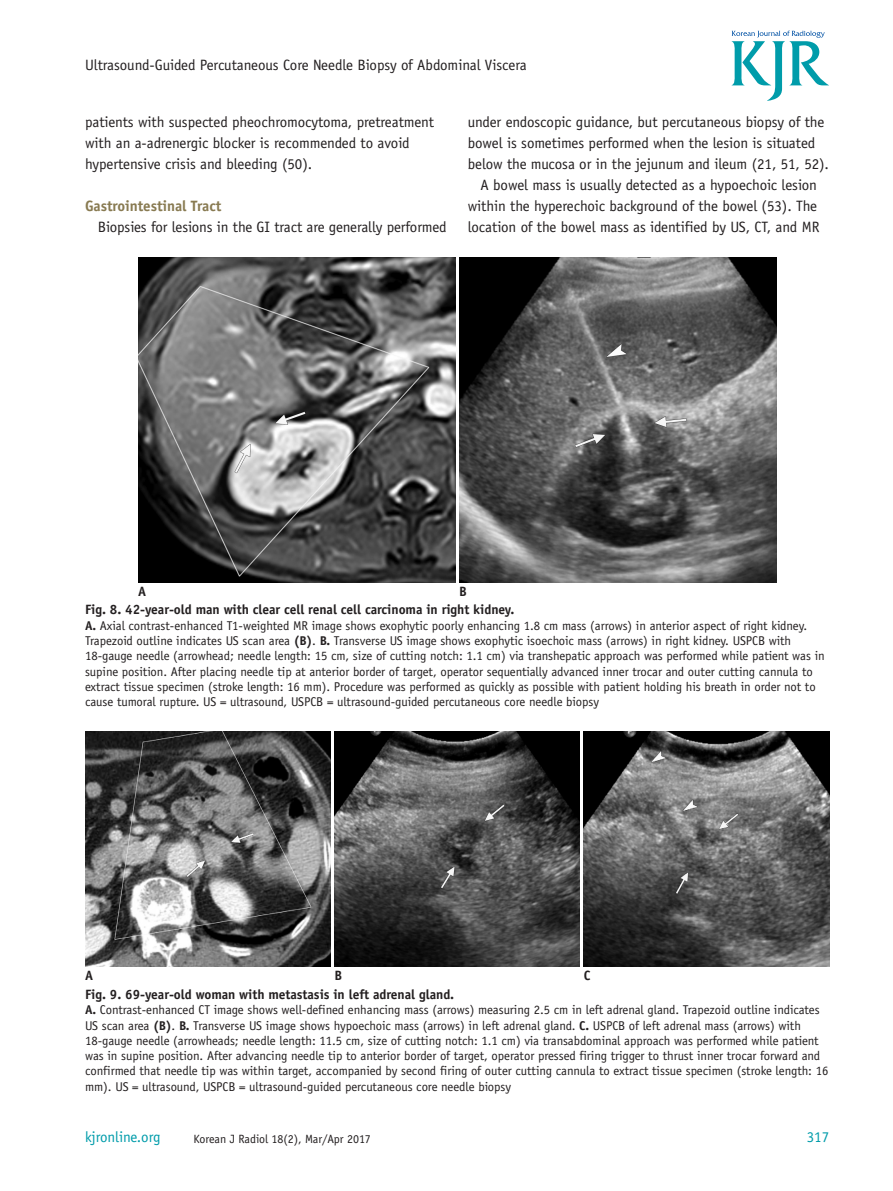
<style>
.page{position:relative;width:893px;height:1191px;background:#fff}
.page>*{position:absolute;margin:0;border:0;box-sizing:border-box;transform-origin:0 0}
.본문{font:15px/21px "Officina Sans Std";letter-spacing:-.005em;color:#231f20}
._1_제목{font:700 15px "Officina Sans Std";letter-spacing:-.005em;color:#887a51}
.t1{font:15px "Officina Sans Std";letter-spacing:-.005em;color:#009caa}
.그림제목{font:700 13.5px "Officina Sans Std";letter-spacing:-.005em;color:#231f20}
.그림제목1{font:12.75px/15.3px "Officina Sans Std";letter-spacing:-.005em;color:#231f20}
.t2{font:12px "Officina Sans Std";letter-spacing:-.005em;color:#231f20}
.s1{font-weight:700}
</style>
<div class="page">
<svg style="left:732px;top:31px;width:97px;height:70px"></svg>
<img style="left:138px;top:258px;width:317px;height:324px">
<img style="left:459px;top:258px;width:317px;height:324px">
<img style="left:85px;top:731px;width:245px;height:235px">
<img style="left:334px;top:731px;width:246px;height:235px">
<img style="left:584px;top:731px;width:245px;height:235px">
<p class="본문" style="left:85px;top:54px;width:443px">Ultrasound-Guided Percutaneous Core Needle Biopsy of Abdominal Viscera</p>
<p class="본문" style="left:85px;top:112px;width:350px">patients with suspected pheochromocytoma, pretreatment with an a-adrenergic blocker is recommended to avoid hypertensive crisis and bleeding (50).</p>
<p class="_1_제목" style="left:85px;top:197px;width:138px">Gastrointestinal Tract</p>
<p class="본문" style="left:98px;top:217px;width:350px">Biopsies for lesions in the GI tract are generally performed</p>
<p class="본문" style="left:468px;top:112px;width:363px">under endoscopic guidance, but percutaneous biopsy of the bowel is sometimes performed when the lesion is situated below the mucosa or in the jejunum and ileum (21, 51, 52).</p>
<p class="본문" style="left:468px;top:175px;width:353px;text-indent:13px">A bowel mass is usually detected as a hypoechoic lesion within the hyperechoic background of the bowel (53). The location of the bowel mass as identified by US, CT, and MR</p>
<p class="그림제목" style="left:138px;top:583px;width:10px">A</p>
<p class="그림제목" style="left:459px;top:583px;width:9px">B</p>
<p class="그림제목" style="left:85px;top:601px;width:431px">Fig. 8. 42-year-old man with clear cell renal cell carcinoma in right kidney.</p>
<p class="그림제목1" style="left:85px;top:618px;width:741px"><span class="s1">A.</span> Axial contrast-enhanced T1-weighted MR image shows exophytic poorly enhancing 1.8 cm mass (arrows) in anterior aspect of right kidney.<br>Trapezoid outline indicates US scan area <span class="s1">(B)</span>. <span class="s1">B.</span> Transverse US image shows exophytic isoechoic mass (arrows) in right kidney. USPCB with 18-gauge needle (arrowhead; needle length: 15 cm, size of cutting notch: 1.1 cm) via transhepatic approach was performed while patient was in supine position. After placing needle tip at anterior border of target, operator sequentially advanced inner trocar and outer cutting cannula to extract tissue specimen (stroke length: 16 mm). Procedure was performed as quickly as possible with patient holding his breath in order not to cause tumoral rupture. US = ultrasound, USPCB = ultrasound-guided percutaneous core needle biopsy</p>
<p class="그림제목" style="left:85px;top:966px;width:10px">A</p>
<p class="그림제목" style="left:334px;top:966px;width:9px">B</p>
<p class="그림제목" style="left:584px;top:966px;width:8px">C</p>
<p class="그림제목" style="left:85px;top:985px;width:371px">Fig. 9. 69-year-old woman with metastasis in left adrenal gland.</p>
<p class="그림제목1" style="left:85px;top:1002px;width:745px"><span class="s1">A.</span> Contrast-enhanced CT image shows well-defined enhancing mass (arrows) measuring 2.5 cm in left adrenal gland. Trapezoid outline indicates US scan area <span class="s1">(B)</span>. <span class="s1">B.</span> Transverse US image shows hypoechoic mass (arrows) in left adrenal gland. <span class="s1">C.</span> USPCB of left adrenal mass (arrows) with 18-gauge needle (arrowheads; needle length: 11.5 cm, size of cutting notch: 1.1 cm) via transabdominal approach was performed while patient was in supine position. After advancing needle tip to anterior border of target, operator pressed firing trigger to thrust inner trocar forward and confirmed that needle tip was within target, accompanied by second firing of outer cutting cannula to extract tissue specimen (stroke length: 16 mm). US = ultrasound, USPCB = ultrasound-guided percutaneous core needle biopsy</p>
<p class="t1" style="left:85px;top:1128px;width:77px">kjronline.org</p>
<p class="t2" style="left:194px;top:1132px;width:179px">Korean J Radiol 18(2), Mar/Apr 2017</p>
<p class="t1" style="left:807px;top:1128px;width:24px">317</p>
</div>
